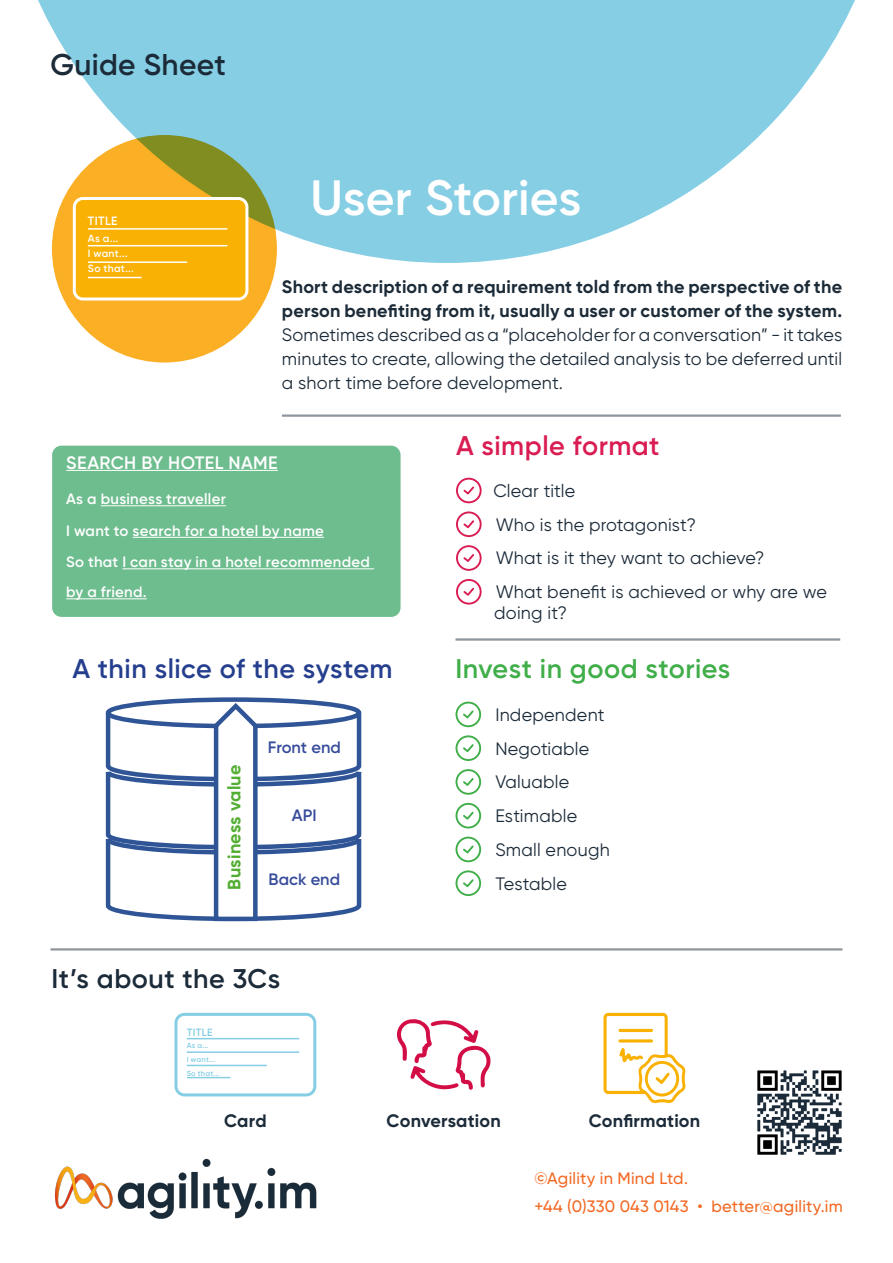
<style>
.page{position:relative;width:893px;height:1263px;background:#fff}
.page>*{position:absolute;margin:0;border:0;box-sizing:border-box;transform-origin:0 0}
.t1{font:600 49.5px "Gilroy";color:#fff}
.t2{font:600 30px "Gilroy";letter-spacing:.01em;color:#1c2b39}
.t3{font:600 27px "Gilroy";letter-spacing:.015em;color:#253f8e}
.t4{font:600 27px "Gilroy";letter-spacing:.02em;color:#40ae49}
.t5{font:600 27px "Gilroy";letter-spacing:.015em;color:#1c2b39}
.t6{font:600 27px "Gilroy";letter-spacing:.02em;color:#d91c52}
.t7{font:18px/24px "Gilroy";letter-spacing:.01em;color:#1c2b38;text-align:justify}
.t8{font:18px/21px "Gilroy";letter-spacing:.01em;color:#1c2b39}
.t9{font:700 18px "Gilroy";letter-spacing:.01em;color:#1c2b39}
.t10{font:600 18px "Gilroy";letter-spacing:.015em;color:#fff}
.t11{font:700 18px "Gilroy";letter-spacing:.015em;color:#52ae32}
.t12{font:500 16.5px "Gilroy";letter-spacing:.015em;color:#f26924}
.t13{font:600 16.5px "Gilroy";color:#364b9b}
.t14{font:600 15px/30px "Gilroy";letter-spacing:.02em;color:#fff}
.t15{font:600 12px "Gilroy";letter-spacing:.03em;color:#fff}
.t16{font:600 10.5px "Gilroy";letter-spacing:.03em;color:#fff}
.t17{font:600 10.5px "Gilroy";letter-spacing:.035em;color:#85cee4}
.t18{font:600 7.5px "Gilroy";letter-spacing:.035em;color:#85cee4}
.s1{font-weight:700}
</style>
<div class="page">
<div style="left:52px;top:135px;width:225px;height:227px;background:#fbaf25;border-radius:50%"></div>
<svg style="left:38px;top:0;width:817px;height:263px;fill:#85cee4"></svg>
<img style="left:54px;top:1158px;width:263px;height:61px">
<svg style="left:455px;top:702px;width:26px;height:25px"></svg>
<svg style="left:455px;top:735px;width:26px;height:26px"></svg>
<svg style="left:455px;top:769px;width:26px;height:26px"></svg>
<svg style="left:455px;top:803px;width:26px;height:25px"></svg>
<svg style="left:455px;top:837px;width:26px;height:25px"></svg>
<svg style="left:455px;top:870px;width:26px;height:26px"></svg>
<hr style="left:282px;top:414px;width:559px;height:3px;background:#8e959c">
<svg style="left:456px;top:478px;width:26px;height:25px"></svg>
<svg style="left:456px;top:511px;width:26px;height:26px"></svg>
<svg style="left:456px;top:545px;width:26px;height:26px"></svg>
<svg style="left:456px;top:579px;width:26px;height:25px"></svg>
<hr style="left:455px;top:638px;width:385px;height:3px;background:#8e959c">
<svg style="left:397px;top:1019px;width:93px;height:71px"></svg>
<svg style="left:603px;top:1013px;width:83px;height:90px"></svg>
<svg style="left:105px;top:697px;width:257px;height:224px"></svg>
<div style="left:74px;top:198px;width:173px;height:101px;background:#f9b104;border-radius:9px"></div>
<div style="left:73px;top:197px;width:175px;height:103px;border:3px solid #fff;border-radius:9px"></div>
<div style="left:53px;top:446px;width:347px;height:170px;background:#6ebd8f;border-radius:9px"></div>
<div style="left:52px;top:446px;width:349px;height:171px;border:2px solid #6ebd8f;border-radius:9px"></div>
<hr style="left:101px;top:505px;width:125px;height:1px;background:#fff">
<hr style="left:133px;top:537px;width:191px;height:1px;background:#fff">
<hr style="left:122px;top:568px;width:252px;height:1px;background:#fff">
<hr style="left:66px;top:598px;width:81px;height:1px;background:#fff">
<hr style="left:66px;top:470px;width:212px;height:1px;background:#fff">
<hr style="left:88px;top:228px;width:139px;height:2px;background:#fff">
<hr style="left:88px;top:245px;width:139px;height:1px;background:#fff">
<hr style="left:88px;top:261px;width:99px;height:2px;background:#fff">
<hr style="left:88px;top:277px;width:54px;height:1px;background:#fff">
<hr style="left:50px;top:948px;width:792px;height:2px;background:#8e959c">
<div style="left:174px;top:1013px;width:142px;height:83px;border:3px solid #85cee4;border-radius:9px"></div>
<hr style="left:187px;top:1038px;width:112px;height:1px;background:#85cee4">
<hr style="left:187px;top:1051px;width:112px;height:2px;background:#85cee4">
<hr style="left:187px;top:1065px;width:80px;height:1px;background:#85cee4">
<hr style="left:187px;top:1077px;width:43px;height:1px;background:#85cee4">
<img style="left:757px;top:1070px;width:85px;height:84px">
<p class="t2" style="left:50px;top:46px;width:177px">Guide Sheet</p>
<p class="t15" style="left:88px;top:214px;width:31px">TITLE</p>
<p class="t16" style="left:88px;top:232px;width:32px">As a...</p>
<p class="t16" style="left:88px;top:247px;width:41px">I want...</p>
<p class="t16" style="left:88px;top:262px;width:47px">So that...</p>
<p class="t1" style="left:310px;top:167px;width:273px">User Stories</p>
<p class="t7" style="left:282px;top:274px;width:562px"><span class="s1">Short description of a requirement told from the perspective of the person benefiting from it, usually a user or customer of the system.<br></span>Sometimes described as a “placeholder for a conversation” - it takes minutes to create, allowing the detailed analysis to be deferred until a short time before development.</p>
<p class="t10" style="left:66px;top:451px;width:213px">SEARCH BY HOTEL NAME</p>
<p class="t14" style="left:66px;top:484px;width:161px">As a business traveller</p>
<p class="t14" style="left:66px;top:515px;width:259px">I want to search for a hotel by name</p>
<p class="t14" style="left:66px;top:547px;width:305px">So that I can stay in a hotel recommended by a friend.</p>
<p class="t3" style="left:72px;top:652px;width:322px">A thin slice of the system</p>
<p class="t11" style="left:223px;top:889px;width:126px;rotate:-90deg">Business value</p>
<p class="t13" style="left:268px;top:737px;width:74px">Front end</p>
<p class="t13" style="left:292px;top:805px;width:26px">API</p>
<p class="t13" style="left:269px;top:869px;width:73px">Back end</p>
<p class="t5" style="left:52px;top:962px;width:230px">It’s about the 3Cs</p>
<p class="t17" style="left:187px;top:1026px;width:28px">TITLE</p>
<p class="t18" style="left:187px;top:1041px;width:23px">As a...</p>
<p class="t18" style="left:187px;top:1055px;width:30px">I want...</p>
<p class="t18" style="left:187px;top:1068px;width:35px">So that...</p>
<p class="t6" style="left:456px;top:428px;width:205px">A simple format</p>
<p class="t8" style="left:493px;top:480px;width:83px">Clear title</p>
<p class="t8" style="left:496px;top:514px;width:202px">Who is the protagonist?</p>
<p class="t8" style="left:496px;top:547px;width:270px">What is it they want to achieve?</p>
<p class="t8" style="left:494px;top:581px;width:334px">What benefit is achieved or why are we doing it?</p>
<p class="t4" style="left:455px;top:652px;width:276px">Invest in good stories</p>
<p class="t8" style="left:495px;top:704px;width:111px">Independent</p>
<p class="t8" style="left:495px;top:737px;width:95px">Negotiable</p>
<p class="t8" style="left:495px;top:771px;width:75px">Valuable</p>
<p class="t8" style="left:495px;top:805px;width:83px">Estimable</p>
<p class="t8" style="left:495px;top:839px;width:116px">Small enough</p>
<p class="t8" style="left:495px;top:872px;width:73px">Testable</p>
<p class="t9" style="left:224px;top:1110px;width:44px">Card</p>
<p class="t9" style="left:387px;top:1110px;width:116px">Conversation</p>
<p class="t9" style="left:589px;top:1110px;width:113px">Confirmation</p>
<p class="t12" style="left:534px;top:1168px;width:155px">©Agility in Mind Ltd.</p>
<p class="t12" style="left:534px;top:1196px;width:310px">+44 (0)330 043 0143 • better@agility.im</p>
</div>
